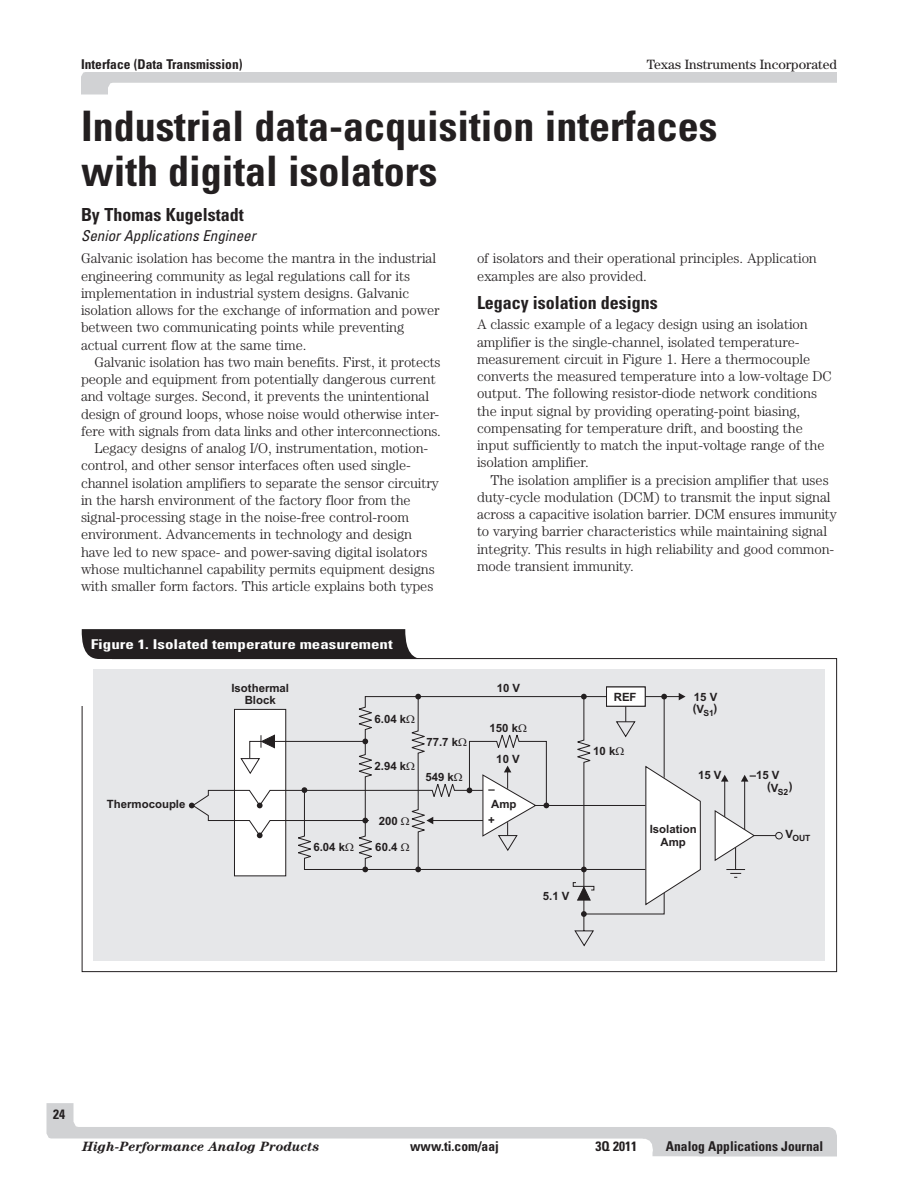
<style>
.page{position:relative;width:918px;height:1188px;background:#fff}
.page>*{position:absolute;margin:0;border:0;box-sizing:border-box;transform-origin:0 0}
.t1{font:700 condensed 42px/45px "Univers";color:#231f20}
.t2{font:700 condensed 18px "Univers";color:#231f20}
.t3{font:italic condensed 15px "Univers";color:#231f20}
.t4{font:300 14.25px/17.2px "Century";letter-spacing:-.005em;color:#231f20}
.t5{font:700 condensed 13.5px "Univers";color:#231f20}
.t6{font:700 condensed 13.5px "Univers";color:#fff;scale:1.26 1}
.t7{font:italic 700 13.5px "Century";color:#231f20}
.t8{font:13.5px "Century";color:#231f20}
.t9{font:700 11.4px/11.7px "Arial";color:#231f20;text-align:center}
.t10{font:700 8.55px "Arial";color:#231f20}
</style>
<div class="page">
<svg style="left:81px;top:72px;width:756px;height:22px"></svg>
<svg style="left:46px;top:1103px;width:791px;height:54px"></svg>
<div style="left:81px;top:1139px;width:558px;height:17px;background:#fff"></div>
<div style="left:93px;top:669px;width:731px;height:292px;background:#e6e7e9"></div>
<div style="left:606px;top:687px;width:40px;height:20px;background:#fff"></div>
<svg style="left:82px;top:629px;width:341px;height:30px;background:#2e2b2c"></svg>
<svg style="left:189px;top:693px;width:594px;height:224px"></svg>
<p class="t5" style="left:81px;top:56px;width:163px">Interface (Data Transmission)</p>
<p class="t8" style="left:647px;top:56px;width:192px">Texas Instruments Incorporated</p>
<h1 class="t1" style="left:81px;top:104px;width:638px">Industrial data-acquisition interfaces with digital isolators</h1>
<p class="t2" style="left:81px;top:204px;width:164px">By Thomas Kugelstadt</p>
<p class="t3" style="left:81px;top:226px;width:176px">Senior Applications Engineer</p>
<p class="t4" style="left:81px;top:250px;width:360px">Galvanic isolation has become the mantra in the industrial engineering community as legal regulations call for its implementation in industrial system designs. Galvanic isolation allows for the exchange of information and power between two communicating points while preventing actual current flow at the same time.</p>
<p class="t4" style="left:94px;top:353px;width:348px">Galvanic isolation has two main benefits. First, it protects</p>
<p class="t4" style="left:81px;top:370px;width:356px">people and equipment from potentially dangerous current</p>
<p class="t4" style="left:81px;top:388px;width:350px">and voltage surges. Second, it prevents the unintentional</p>
<p class="t4" style="left:81px;top:405px;width:360px">design of ground loops, whose noise would otherwise inter-</p>
<p class="t4" style="left:81px;top:422px;width:361px">fere with signals from data links and other interconnections.</p>
<p class="t4" style="left:94px;top:439px;width:335px">Legacy designs of analog I/O, instrumentation, motion-</p>
<p class="t4" style="left:81px;top:457px;width:331px">control, and other sensor interfaces often used single-</p>
<p class="t4" style="left:81px;top:474px;width:359px">channel isolation amplifiers to separate the sensor circuitry</p>
<p class="t4" style="left:81px;top:491px;width:331px">in the harsh environment of the factory floor from the</p>
<p class="t4" style="left:81px;top:508px;width:329px">signal-processing stage in the noise-free control-room</p>
<p class="t4" style="left:81px;top:526px;width:333px">environment. Advancements in technology and design</p>
<p class="t4" style="left:81px;top:543px;width:348px">have led to new space- and power-saving digital isolators</p>
<p class="t4" style="left:81px;top:560px;width:355px">whose multichannel capability permits equipment designs</p>
<p class="t4" style="left:81px;top:577px;width:354px">with smaller form factors. This article explains both types</p>
<p class="t6" style="left:91px;top:636px;width:241px">Figure 1. Isolated temperature measurement</p>
<p class="t9" style="left:107px;top:799px;width:80px">Thermocouple</p>
<p class="t9" style="left:231px;top:683px;width:59px">Isothermal<br>Block</p>
<p class="t9" style="left:375px;top:715px;width:33px">6.04 k</p>
<p class="t9" style="left:375px;top:761px;width:33px">2.94 k</p>
<p class="t9" style="left:379px;top:816px;width:21px">200</p>
<p class="t9" style="left:313px;top:843px;width:33px">6.04 k</p>
<p class="t9" style="left:375px;top:843px;width:24px">60.4</p>
<p class="t9" style="left:426px;top:737px;width:33px">77.7 k</p>
<p class="t9" style="left:425px;top:772px;width:30px">549 k</p>
<p class="t4" style="left:477px;top:250px;width:341px">of isolators and their operational principles. Application examples are also provided.</p>
<p class="t2" style="left:477px;top:292px;width:182px">Legacy isolation designs</p>
<p class="t4" style="left:477px;top:316px;width:356px">A classic example of a legacy design using an isolation amplifier is the single-channel, isolated temperature&shy;measurement circuit in Figure 1. Here a thermocouple converts the measured temperature into a low-voltage DC output. The following resistor-diode network conditions the input signal by providing operating-point biasing, compensating for temperature drift, and boosting the input sufficiently to match the input-voltage range of the isolation amplifier.</p>
<p class="t4" style="left:477px;top:471px;width:361px;text-indent:14px">The isolation amplifier is a precision amplifier that uses duty-cycle modulation (DCM) to transmit the input signal across a capacitive isolation barrier. DCM ensures immunity to varying barrier characteristics while maintaining signal integrity. This results in high reliability and good common&shy;mode transient immunity.</p>
<p class="t9" style="left:497px;top:683px;width:25px">10 V</p>
<p class="t9" style="left:490px;top:723px;width:30px">150 k</p>
<p class="t9" style="left:496px;top:754px;width:25px">10 V</p>
<p class="t9" style="left:489px;top:784px;width:8px">–</p>
<p class="t9" style="left:488px;top:797px;width:30px;line-height:16.4px;text-align:left">Amp +</p>
<p class="t9" style="left:543px;top:892px;width:28px">5.1 V</p>
<p class="t9" style="left:614px;top:692px;width:24px">REF</p>
<p class="t9" style="left:593px;top:747px;width:24px">10 k</p>
<p class="t9" style="left:693px;top:692px;width:26px;text-align:left">15 V (V )</p>
<p class="t10" style="left:703px;top:710px;width:12px">S1</p>
<p class="t9" style="left:698px;top:770px;width:25px">15 V</p>
<p class="t9" style="left:650px;top:824px;width:48px;line-height:12.8px">Isolation<br>Amp</p>
<p class="t9" style="left:750px;top:770px;width:31px">–15 V</p>
<p class="t9" style="left:767px;top:782px;width:27px">(V )</p>
<p class="t10" style="left:778px;top:789px;width:12px">S2</p>
<p class="t10" style="left:785px;top:835px;width:26px"><sup>V</sup>OUT</p>
<p class="t5" style="left:53px;top:1106px;width:13px">24</p>
<p class="t7" style="left:82px;top:1139px;width:239px">High-Performance Analog Products</p>
<p class="t5" style="left:410px;top:1138px;width:90px">www.ti.com/aaj</p>
<p class="t5" style="left:596px;top:1138px;width:43px">3Q 2011</p>
<p class="t5" style="left:666px;top:1138px;width:159px">Analog Applications Journal</p>
</div>
